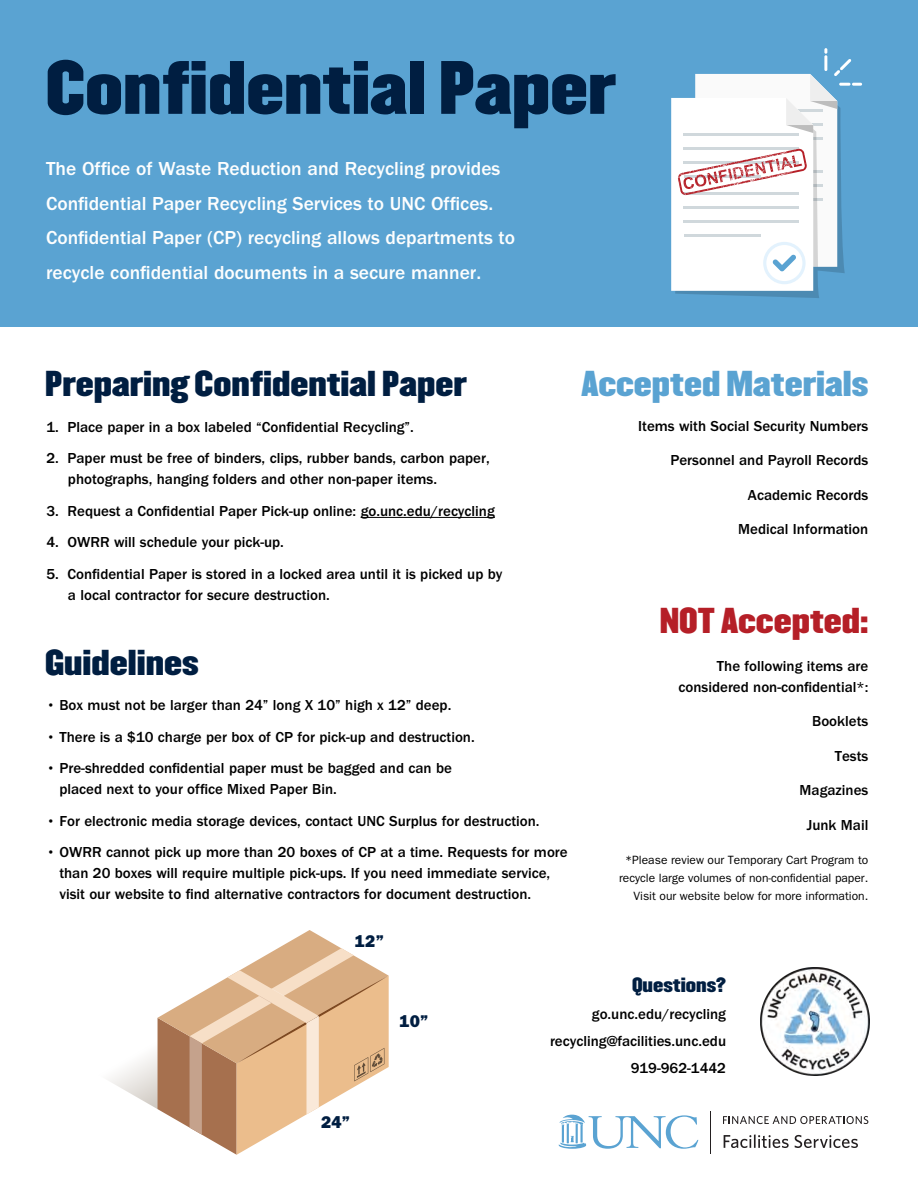
<style>
.page{position:relative;width:918px;height:1188px;background:#fff}
.page>*{position:absolute;margin:0;border:0;box-sizing:border-box;transform-origin:0 0}
.t1{font:66px "Champion HTF Middleweight";color:#001e41}
.t2{font:31.5px "Champion HTF Middleweight";color:#001e41}
.t3{font:31.5px "Champion HTF Middleweight";color:#5aa3d2}
.t4{font:31.5px "Champion HTF Middleweight";color:#b51f27}
.t5{font:500 19.5px/34.5px "ITC Franklin Gothic Std";color:#fdfefe}
.t6{font:18px "Champion HTF Middleweight";color:#001e41}
.t7{font:17.1px "ITC Franklin Gothic Std Hvy";color:#001e41}
.t8{font:500 15px/21px "ITC Franklin Gothic Std";color:#000}
.t9{font:12px/18px "ITC Franklin Gothic Std";color:#000;text-align:right}
</style>
<div class="page">
<div style="left:0;top:0;width:918px;height:327px;background:#5aa3d2"></div>
<img style="left:760px;top:967px;width:109px;height:109px">
<hr style="left:361px;top:517px;width:134px;height:1px;background:#000">
<hr style="left:710px;top:1111px;width:1px;height:42px;background:#231f20">
<svg style="left:559px;top:1115px;width:139px;height:34px"></svg>
<svg style="left:723px;top:1116px;width:145px;height:8px"></svg>
<svg style="left:724px;top:1134px;width:65px;height:14px"></svg>
<svg style="left:795px;top:1135px;width:63px;height:13px"></svg>
<svg style="left:109px;top:930px;width:280px;height:225px"></svg>
<svg style="left:671px;top:48px;width:191px;height:250px"></svg>
<h1 class="t1" style="left:46px;top:45px;width:572px">Confidential Paper</h1>
<p class="t5" style="left:46px;top:152px;width:470px">The Ofÿce of Waste Reduction and Recycling provides Conÿdential Paper Recycling Services to UNC Ofÿces.<br>Conÿdential Paper (CP) recycling allows departments to recycle conÿdential documents in a secure manner.</p>
<h2 class="t2" style="left:45px;top:363px;width:423px">Preparing Confidential Paper</h2>
<p class="t8" style="left:46px;top:417px;width:369px">1. Place paper in a box labeled “Conÿdential Recycling”.</p>
<p class="t8" style="left:68px;top:448px;width:423px;text-indent:-22px">2. Paper must be free of binders, clips, rubber bands, carbon paper, photographs, hanging folders and other non-paper items.</p>
<p class="t8" style="left:46px;top:501px;width:450px">3. Request a Conÿdential Paper Pick-up online: go.unc.edu/recycling</p>
<p class="t8" style="left:46px;top:532px;width:239px">4. OWRR will schedule your pick-up.</p>
<p class="t8" style="left:68px;top:564px;width:436px;text-indent:-22px">5. Conÿdential Paper is stored in a locked area until it is picked up by a local contractor for secure destruction.</p>
<h2 class="t2" style="left:45px;top:642px;width:155px">Guidelines</h2>
<p class="t8" style="left:46px;top:695px;width:407px">• Box must not be larger than 24” long X 10” high x 12” deep.</p>
<p class="t8" style="left:46px;top:726px;width:430px">• There is a $10 charge per box of CP for pick-up and destruction.</p>
<p class="t8" style="left:59px;top:758px;width:394px;text-indent:-13px">• Pre-shredded conÿdential paper must be bagged and can be placed next to your ofÿce Mixed Paper Bin.</p>
<p class="t8" style="left:46px;top:810px;width:495px">• For electronic media storage devices, contact UNC Surplus for destruction.</p>
<p class="t8" style="left:59px;top:842px;width:510px;text-indent:-13px">• OWRR cannot pick up more than 20 boxes of CP at a time. Requests for more than 20 boxes will require multiple pick-ups. If you need immediate service, visit our website to ÿnd alternative contractors for document destruction.</p>
<p class="t7" style="left:355px;top:931px;width:31px">12”</p>
<h2 class="t3" style="left:581px;top:363px;width:289px">Accepted Materials</h2>
<p class="t8" style="left:638px;top:416px;width:232px">Items with Social Security Numbers</p>
<p class="t8" style="left:670px;top:450px;width:199px">Personnel and Payroll Records</p>
<p class="t8" style="left:748px;top:485px;width:122px">Academic Records</p>
<p class="t8" style="left:738px;top:519px;width:132px">Medical Information</p>
<h2 class="t4" style="left:660px;top:600px;width:210px">NOT Accepted:</h2>
<p class="t8" style="left:679px;top:655px;width:191px;text-align:right">The following items are considered non-conÿdential*:</p>
<p class="t8" style="left:812px;top:711px;width:58px">Booklets</p>
<p class="t8" style="left:835px;top:745px;width:35px">Tests</p>
<p class="t8" style="left:800px;top:780px;width:70px">Magazines</p>
<p class="t8" style="left:807px;top:814px;width:63px">Junk Mail</p>
<p class="t9" style="left:619px;top:851px;width:251px">*Please review our Temporary Cart Program to recycle large volumes of non-conÿdential paper.<br>Visit our website below for more information.</p>
<p class="t7" style="left:321px;top:1113px;width:31px">24”</p>
<p class="t7" style="left:399px;top:1011px;width:31px">10”</p>
<p class="t6" style="left:632px;top:973px;width:96px">Questions?</p>
<p class="t8" style="left:592px;top:1004px;width:136px">go.unc.edu/recycling</p>
<p class="t8" style="left:550px;top:1028px;width:178px;line-height:27px;text-align:right">recycling@facilities.unc.edu<br>919-962-1442</p>
</div>
